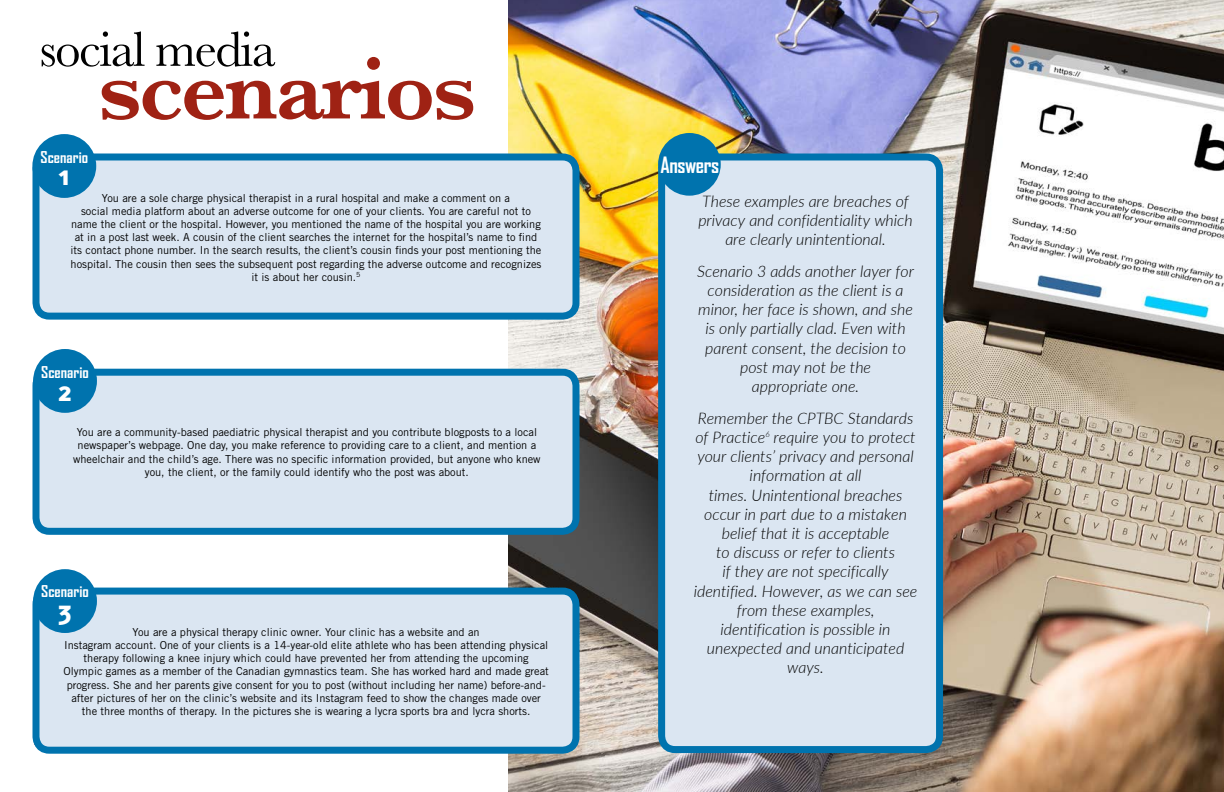
<style>
.page{position:relative;width:1224px;height:792px;background:#fff}
.page>*{position:absolute;margin:0;border:0;box-sizing:border-box;transform-origin:0 0}
.t1{font:600 90.7px "Baskerville";letter-spacing:-.03em;color:#9f2214}
.t2{font:51.1px "Baskerville";letter-spacing:-.03em;color:#000}
.t3{font:800 27.4px "Amb Newut Plain";color:#fff}
.t4{font:21.6px "Agency FB Bold";letter-spacing:-.02em;color:#fff;scale:.96 1}
.t5{font:italic 300 16px/19.2px "Lato";color:#000;text-align:center}
.t6{font:15.6px "Agency FB Bold";color:#fff}
.t7{font:11px/13.2px "Trade Gothic";color:#000;text-align:center}
</style>
<div class="page">
<img style="left:508px;top:0;width:716px;height:792px">
<div style="left:36px;top:157px;width:540px;height:159px;background:#dbe6f2;border-radius:14px"></div>
<div style="left:32px;top:154px;width:548px;height:166px;border:7px solid #0073ae;border-radius:14px"></div>
<div style="left:36px;top:372px;width:540px;height:159px;background:#dbe6f2;border-radius:14px"></div>
<div style="left:32px;top:369px;width:548px;height:166px;border:7px solid #0073ae;border-radius:14px"></div>
<div style="left:36px;top:591px;width:540px;height:159px;background:#dbe6f2;border-radius:14px"></div>
<div style="left:32px;top:588px;width:548px;height:166px;border:7px solid #0073ae;border-radius:14px"></div>
<div style="left:32px;top:134px;width:64px;height:64px;background:#0073ae;border-radius:50%"></div>
<div style="left:33px;top:349px;width:64px;height:64px;background:#0073ae;border-radius:50%"></div>
<div style="left:33px;top:569px;width:64px;height:64px;background:#0073ae;border-radius:50%"></div>
<div style="left:662px;top:157px;width:278px;height:593px;background:#dbe6f2;border-radius:14px"></div>
<div style="left:658px;top:154px;width:285px;height:599px;border:7px solid #0073ae;border-radius:14px"></div>
<div style="left:658px;top:133px;width:63px;height:63px;background:#0073ae;border-radius:50%"></div>
<h2 class="t2" style="left:40px;top:19px;width:238px">social media</h2>
<h1 class="t1" style="left:98px;top:36px;width:379px">scenarios</h1>
<h3 class="t6" style="left:41px;top:147px;width:49px">Scenario</h3>
<h3 class="t3" style="left:59px;top:163px;width:12px">1</h3>
<p class="t7" style="left:71px;top:191px;width:472px">You are a sole charge physical therapist in a rural hospital and make a comment on a<br>social media platform about an adverse outcome for one of your clients. You are careful not to name the client or the hospital. However, you mentioned the name of the hospital you are working at in a post last week. A cousin of the client searches the internet for the hospital’s name to find its contact phone number. In the search results, the client’s cousin finds your post mentioning the hospital. The cousin then sees the subsequent post regarding the adverse outcome and recognizes it is about her cousin.<sup>5</sup></p>
<h3 class="t6" style="left:41px;top:363px;width:49px">Scenario</h3>
<h3 class="t3" style="left:58px;top:379px;width:15px">2</h3>
<p class="t7" style="left:73px;top:426px;width:469px">You are a community-based paediatric physical therapist and you contribute blogposts to a local newspaper’s webpage. One day, you make reference to providing care to a client, and mention a wheelchair and the child’s age. There was no specific information provided, but anyone who knew you, the client, or the family could identify who the post was about.</p>
<h3 class="t6" style="left:41px;top:581px;width:49px">Scenario</h3>
<h3 class="t3" style="left:58px;top:597px;width:16px">3</h3>
<p class="t7" style="left:63px;top:625px;width:487px">You are a physical therapy clinic owner. Your clinic has a website and an<br>Instagram account. One of your clients is a 14-year-old elite athlete who has been attending physical therapy following a knee injury which could have prevented her from attending the upcoming Olympic games as a member of the Canadian gymnastics team. She has worked hard and made great progress. She and her parents give consent for you to post (without including her name) before-and&shy;after pictures of her on the clinic’s website and its Instagram feed to show the changes made over the three months of therapy. In the pictures she is wearing a lycra sports bra and lycra shorts.</p>
<h3 class="t4" style="left:661px;top:151px;width:63px">Answers</h3>
<h3 class="t5" style="left:698px;top:191px;width:216px">These examples are breaches of privacy and confidentiality which are clearly unintentional.</h3>
<h3 class="t5" style="left:697px;top:261px;width:218px">Scenario 3 adds another layer for consideration as the client is a minor, her face is shown, and she is only partially clad. Even with parent consent, the decision to post may not be the<br>appropriate one.</h3>
<p class="t5" style="left:694px;top:408px;width:225px">Remember the CPTBC Standards of Practice<sup>6</sup> require you to protect your clients’ privacy and personal information at all<br>times. Unintentional breaches occur in part due to a mistaken belief that it is acceptable<br>to discuss or refer to clients<br>if they are not specifically identified. However, as we can see from these examples, identification is possible in unexpected and unanticipated ways.</p>
</div>
